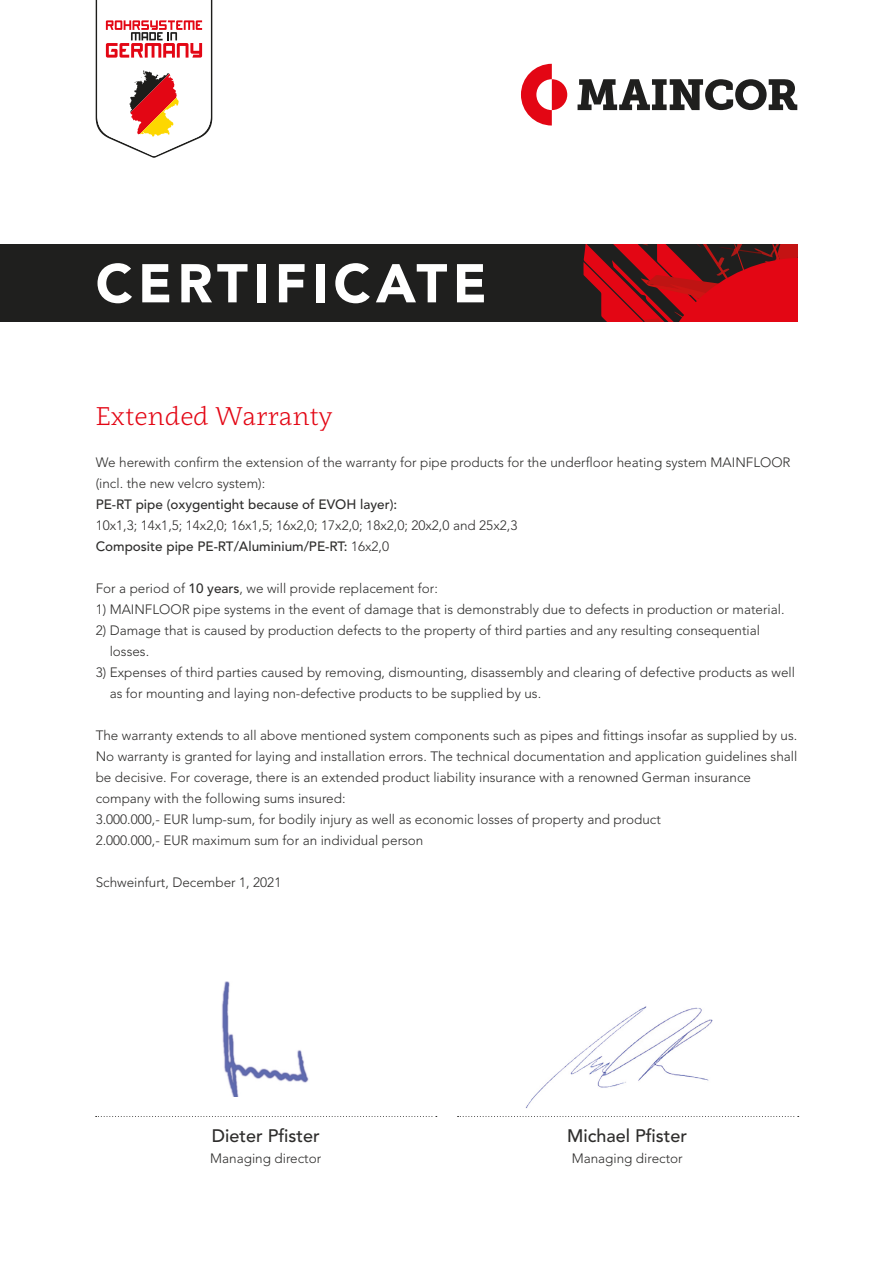
<style>
.page{position:relative;width:893px;height:1263px;background:#fff}
.page>*{position:absolute;margin:0;border:0;box-sizing:border-box;transform-origin:0 0}
.t1{font:900 54px "Avenir LT Std";letter-spacing:.1em;color:#fff}
.t2{font:300 25.5px "Clavo";color:#e30614}
.t3{font:500 18px "Avenir LT Std";color:#2e2d2c}
.t4{font:300 13.5px/21px "Avenir LT Std";color:#2e2d2c}
.t5{font:500 13.5px "Avenir LT Std";color:#2e2d2c}
.s1{font-weight:500}
</style>
<div class="page">
<svg style="left:521px;top:64px;width:46px;height:62px"></svg>
<svg style="left:578px;top:79px;width:219px;height:31px"></svg>
<svg style="left:96px;top:0;width:116px;height:158px"></svg>
<img style="left:525px;top:1006px;width:188px;height:102px">
<img style="left:222px;top:981px;width:87px;height:116px">
<svg style="left:96px;top:1116px;width:341px;height:1px"></svg>
<svg style="left:458px;top:1116px;width:341px;height:1px"></svg>
<div style="left:0;top:244px;width:797px;height:78px;background:#1f1f1e"></div>
<svg style="left:583px;top:244px;width:215px;height:78px"></svg>
<h1 class="t1" style="left:96px;top:251px;width:393px">CERTIFICATE</h1>
<h2 class="t2" style="left:96px;top:399px;width:238px">Extended Warranty</h2>
<p class="t4" style="left:96px;top:452px;width:696px">We herewith confirm the extension of the warranty for pipe products for the underfloor heating system MAINFLOOR (incl. the new velcro system):</p>
<p class="t5" style="left:96px;top:497px;width:303px">PE-RT pipe (oxygentight because of EVOH layer):</p>
<p class="t4" style="left:96px;top:515px;width:423px">10x1,3; 14x1,5; 14x2,0; 16x1,5; 16x2,0; 17x2,0; 18x2,0; 20x2,0 and 25x2,3<br><span class="s1">Composite pipe PE-RT/Aluminium/PE-RT:</span> 16x2,0</p>
<p class="t4" style="left:96px;top:578px;width:344px">For a period of <span class="s1">10 years</span>, we will provide replacement for:</p>
<p class="t4" style="left:96px;top:599px;width:690px">1) MAINFLOOR pipe systems in the event of damage that is demonstrably due to defects in production or material.</p>
<p class="t4" style="left:110px;top:620px;width:652px;text-indent:-14px">2) Damage that is caused by production defects to the property of third parties and any resulting consequential losses.</p>
<p class="t4" style="left:110px;top:662px;width:687px;text-indent:-14px">3) Expenses of third parties caused by removing, dismounting, disassembly and clearing of defective products as well as for mounting and laying non-defective products to be supplied by us.</p>
<p class="t4" style="left:96px;top:725px;width:703px">The warranty extends to all above mentioned system components such as pipes and fittings insofar as supplied by us.<br>No warranty is granted for laying and installation errors. The technical documentation and application guidelines shall be decisive. For coverage, there is an extended product liability insurance with a renowned German insurance company with the following sums insured:<br>3.000.000,- EUR lump-sum, for bodily injury as well as economic losses of property and product<br>2.000.000,- EUR maximum sum for an individual person</p>
<p class="t4" style="left:96px;top:872px;width:187px">Schweinfurt, December 1, 2021</p>
<h3 class="t3" style="left:212px;top:1125px;width:109px">Dieter Pfister</h3>
<p class="t4" style="left:210px;top:1148px;width:113px">Managing director</p>
<h3 class="t3" style="left:567px;top:1125px;width:121px">Michael Pfister</h3>
<p class="t4" style="left:572px;top:1148px;width:113px">Managing director</p>
</div>
